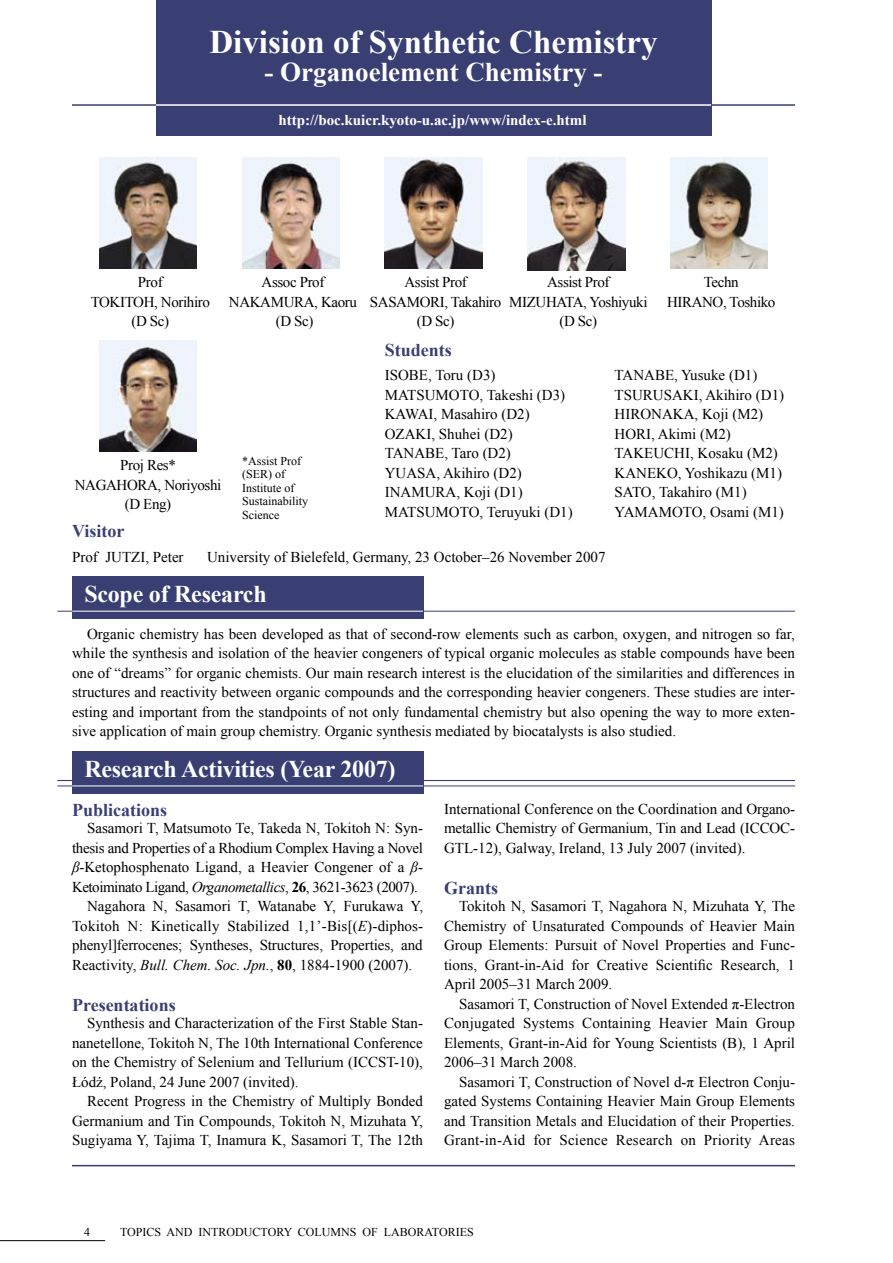
<style>
.page{position:relative;width:893px;height:1263px;background:#fff}
.page>*{position:absolute;margin:0;border:0;box-sizing:border-box;transform-origin:0 0}
.t1{font:700 33px "Times New Roman";color:#fff}
.t2{font:700 27px "Times New Roman";color:#fff}
.t3{font:700 24px "Times New Roman";letter-spacing:-.01em;color:#fff}
.t4{font:700 18px "Times New Roman";color:#393f73}
.t5{font:15px/19.5px "Times New Roman";color:#000;text-align:justify}
.t6{font:15px/19.5px "Times New Roman";letter-spacing:-.025em;color:#000;text-align:center}
.t7{font:15px "Times New Roman";letter-spacing:-.03em;color:#000}
.t8{font:15px "Times New Roman";letter-spacing:-.02em;color:#000}
.t9{font:700 15px "Times New Roman";color:#fff}
.t10{font:12px/13.5px "Times New Roman";color:#000}
.s1{font-style:italic}
.s2{font-weight:700}
</style>
<div class="page">
<hr style="left:72px;top:1165px;width:723px;height:1px;background:#393f73">
<hr style="left:72px;top:104px;width:723px;height:2px;background:#393f73">
<div style="left:156px;top:0;width:555px;height:136px;background:#393f73"></div>
<hr style="left:156px;top:104px;width:555px;height:2px;background:#fff">
<hr style="left:0;top:1240px;width:105px;height:1px;background:#000">
<hr style="left:892px;top:0;width:1px;height:136px;background:#393f73">
<div style="left:72px;top:576px;width:351px;height:43px;background:#393f73"></div>
<hr style="left:72px;top:611px;width:351px;height:1px;background:#fff">
<hr style="left:423px;top:611px;width:372px;height:1px;background:#393f73">
<svg style="left:57px;top:611px;width:15px;height:1px"></svg>
<hr style="left:423px;top:785px;width:372px;height:1px;background:#393f73">
<hr style="left:423px;top:780px;width:372px;height:1px;background:#393f73">
<div style="left:72px;top:751px;width:351px;height:43px;background:#393f73"></div>
<hr style="left:72px;top:785px;width:351px;height:1px;background:#fff">
<svg style="left:57px;top:780px;width:15px;height:6px"></svg>
<img style="left:99px;top:340px;width:98px;height:111px">
<img style="left:99px;top:158px;width:98px;height:110px">
<img style="left:242px;top:158px;width:98px;height:110px">
<img style="left:385px;top:158px;width:97px;height:110px">
<img style="left:670px;top:158px;width:98px;height:110px">
<img style="left:527px;top:158px;width:98px;height:112px">
<h1 class="t1" style="left:209px;top:19px;width:450px">Division of Synthetic Chemistry</h1>
<h2 class="t2" style="left:264px;top:53px;width:340px">- Organoelement Chemistry -</h2>
<p class="t9" style="left:278px;top:110px;width:310px">http://boc.kuicr.kyoto-u.ac.jp/www/index-e.html</p>
<p class="t6" style="left:91px;top:272px;width:121px">Prof<br>TOKITOH, Norihiro (D Sc)</p>
<p class="t6" style="left:229px;top:272px;width:130px">Assoc Prof<br>NAKAMURA, Kaoru (D Sc)</p>
<p class="t6" style="left:370px;top:272px;width:133px">Assist Prof<br>SASAMORI, Takahiro (D Sc)</p>
<p class="t6" style="left:509px;top:272px;width:140px">Assist Prof<br>MIZUHATA, Yoshiyuki (D Sc)</p>
<p class="t6" style="left:667px;top:272px;width:110px">Techn<br>HIRANO, Toshiko</p>
<p class="t6" style="left:75px;top:455px;width:148px">Proj Res*<br>NAGAHORA, Noriyoshi (D Eng)</p>
<p class="t10" style="left:242px;top:454px;width:68px">*Assist Prof (SER) of<br>Institute of<br>Sustainability<br>Science</p>
<p class="t4" style="left:385px;top:337px;width:69px">Students</p>
<p class="t5" style="left:385px;top:365px;width:189px;text-align:left">ISOBE, Toru (D3)<br>MATSUMOTO, Takeshi (D3)<br>KAWAI, Masahiro (D2)<br>OZAKI, Shuhei (D2)<br>TANABE, Taro (D2)<br>YUASA, Akihiro (D2)<br>INAMURA, Koji (D1)<br>MATSUMOTO, Teruyuki (D1)</p>
<p class="t5" style="left:615px;top:365px;width:171px;text-align:left">TANABE, Yusuke (D1)<br>TSURUSAKI, Akihiro (D1)<br>HIRONAKA, Koji (M2)<br>HORI, Akimi (M2)<br>TAKEUCHI, Kosaku (M2)<br>KANEKO, Yoshikazu (M1)<br>SATO, Takahiro (M1)<br>YAMAMOTO, Osami (M1)</p>
<p class="t4" style="left:72px;top:518px;width:54px">Visitor</p>
<p class="t5" style="left:72px;top:546px;width:113px">Prof JUTZI, Peter</p>
<p class="t5" style="left:207px;top:546px;width:400px">University of Bielefeld, Germany, 23 October–26 November 2007</p>
<h3 class="t3" style="left:84px;top:578px;width:184px">Scope of Research</h3>
<p class="t5" style="left:72px;top:624px;width:725px;text-indent:15px">Organic chemistry has been developed as that of second-row elements such as carbon, oxygen, and nitrogen so far, while the synthesis and isolation of the heavier congeners of typical organic molecules as stable compounds have been one of “dreams” for organic chemists. Our main research interest is the elucidation of the similarities and differences in structures and reactivity between organic compounds and the corresponding heavier congeners. These studies are inter&shy;esting and important from the standpoints of not only fundamental chemistry but also opening the way to more exten&shy;sive application of main group chemistry. Organic synthesis mediated by biocatalysts is also studied.</p>
<h3 class="t3" style="left:84px;top:752px;width:313px">Research Activities (Year 2007)</h3>
<p class="t4" style="left:72px;top:797px;width:97px">Publications</p>
<p class="t5" style="left:87px;top:818px;width:337px">Sasamori T, Matsumoto Te, Takeda N, Tokitoh N: Syn-</p>
<p class="t8" style="left:72px;top:837px;width:353px">thesis and Properties of a Rhodium Complex Having a Novel</p>
<p class="t5" style="left:72px;top:857px;width:352px"><span class="s1">β</span>-Ketophosphenato Ligand, a Heavier Congener of a <span class="s1">β</span>-</p>
<p class="t7" style="left:72px;top:876px;width:347px">Ketoiminato Ligand, <span class="s1">Organometallics</span>, <span class="s2">26</span>, 3621-3623 (2007).</p>
<p class="t5" style="left:87px;top:896px;width:338px">Nagahora N, Sasamori T, Watanabe Y, Furukawa Y,</p>
<p class="t5" style="left:72px;top:915px;width:351px">Tokitoh N: Kinetically Stabilized 1,1’-Bis[(<span class="s1">E</span>)-diphos-</p>
<p class="t5" style="left:72px;top:935px;width:352px">phenyl]ferrocenes; Syntheses, Structures, Properties, and</p>
<p class="t5" style="left:72px;top:954px;width:342px">Reactivity, <span class="s1">Bull. Chem. Soc. Jpn.</span>, <span class="s2">80</span>, 1884-1900 (2007).</p>
<p class="t4" style="left:72px;top:992px;width:105px">Presentations</p>
<p class="t5" style="left:72px;top:1013px;width:352px;text-indent:15px">Synthesis and Characterization of the First Stable Stan&shy;nanetellone, Tokitoh N, The 10th International Conference on the Chemistry of Selenium and Tellurium (ICCST-10), Łódź, Poland, 24 June 2007 (invited).</p>
<p class="t5" style="left:72px;top:1091px;width:353px;text-indent:15px">Recent Progress in the Chemistry of Multiply Bonded Germanium and Tin Compounds, Tokitoh N, Mizuhata Y, Sugiyama Y, Tajima T, Inamura K, Sasamori T, The 12th</p>
<p class="t5" style="left:444px;top:798px;width:352px">International Conference on the Coordination and Organo&shy;metallic Chemistry of Germanium, Tin and Lead (ICCOC-GTL-12), Galway, Ireland, 13 July 2007 (invited).</p>
<p class="t4" style="left:444px;top:875px;width:55px">Grants</p>
<p class="t5" style="left:444px;top:896px;width:353px;text-indent:15px">Tokitoh N, Sasamori T, Nagahora N, Mizuhata Y, The Chemistry of Unsaturated Compounds of Heavier Main Group Elements: Pursuit of Novel Properties and Func&shy;tions, Grant-in-Aid for Creative Scientific Research, 1<br>April 2005–31 March 2009.</p>
<p class="t5" style="left:444px;top:993px;width:352px;text-indent:15px">Sasamori T, Construction of Novel Extended π-Electron Conjugated Systems Containing Heavier Main Group Elements, Grant-in-Aid for Young Scientists (B), 1 April 2006–31 March 2008.</p>
<p class="t5" style="left:444px;top:1071px;width:353px;text-indent:15px">Sasamori T, Construction of Novel d-π Electron Conju&shy;gated Systems Containing Heavier Main Group Elements and Transition Metals and Elucidation of their Properties.<br>Grant-in-Aid for Science Research on Priority Areas</p>
<p class="t10" style="left:120px;top:1225px;width:355px">TOPICS AND INTRODUCTORY COLUMNS OF LABORATORIES</p>
</div>
